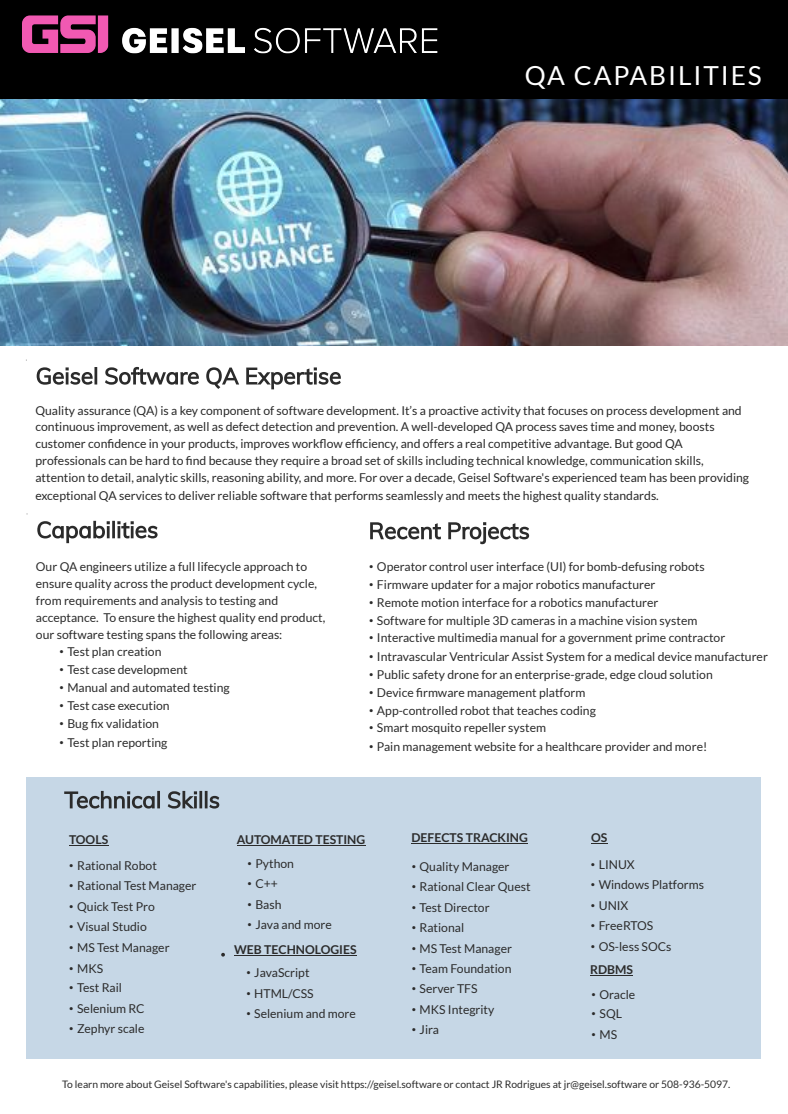
<style>
.page{position:relative;width:788px;height:1114px;background:#fff}
.page>*{position:absolute;margin:0;border:0;box-sizing:border-box;transform-origin:0 0}
.t1{font:26.25px "Lato";letter-spacing:.07em;color:#fff}
.t2{font:12.25px/16.9px "Lato";color:#2b2b2b}
.t3{font:12.25px/17px "Lato";color:#292929}
.t4{font:700 12.25px "Lato";color:#2b2b2b}
.t5{font:10.25px "Lato";color:#2b2b2b}
.s1{font-family:"Arial"}
</style>
<div class="page">
<img style="left:0;top:98px;width:788px;height:247px">
<div style="left:0;top:0;width:788px;height:98px;background:#000"></div>
<img style="left:22px;top:15px;width:416px;height:39px">
<div style="left:26px;top:778px;width:734px;height:281px;background:#c6d7e6"></div>
<svg style="left:37px;top:367px;width:304px;height:22px"></svg>
<svg style="left:64px;top:791px;width:155px;height:17px"></svg>
<hr style="left:69px;top:845px;width:39px;height:1px;background:#2b2b2b">
<hr style="left:237px;top:845px;width:128px;height:1px;background:#2b2b2b">
<hr style="left:411px;top:843px;width:117px;height:1px;background:#2b2b2b">
<svg style="left:591px;top:843px;width:16px;height:1px"></svg>
<hr style="left:590px;top:975px;width:43px;height:1px;background:#2b2b2b">
<svg style="left:37px;top:521px;width:120px;height:22px"></svg>
<svg style="left:370px;top:522px;width:159px;height:22px"></svg>
<svg style="left:221px;top:952px;width:4px;height:4px"></svg>
<hr style="left:234px;top:954px;width:122px;height:1px;background:#2b2b2b">
<h1 class="t1" style="left:525px;top:59px;width:238px">QA CAPABILITIES</h1>
<p class="t3" style="left:35px;top:401px;width:715px">Quality assurance (QA) is a key component of software development. It’s a proactive activity that focuses on process development and continuous improvement, as well as defect detection and prevention. A well-developed QA process saves time and money, boosts customer confidence in your products, improves workflow efficiency, and offers a real competitive advantage. But good QA professionals can be hard to fi nd because they require a broad set of skills including technical knowledge, communication skills, attention to detail, analytic skills, reasoning ability, and more. For over a decade, Geisel Software's experienced team has been providing exceptional QA services to deliver reliable software that performs seamlessly and meets the highest quality standards.</p>
<p class="t2" style="left:36px;top:558px;width:291px">Our QA engineers utilize a full lifecycle approach to ensure quality across the product development cycle, from requirements and analysis to testing and acceptance. To ensure the highest quality end product, our software testing spans the following areas:</p>
<p class="t2" style="left:59px;top:643px;width:103px"><span class="s1">•</span> Test plan creation</p>
<p class="t2" style="left:59px;top:661px;width:130px"><span class="s1">•</span> Test case development</p>
<p class="t2" style="left:59px;top:679px;width:172px"><span class="s1">•</span> Manual and automated testing</p>
<p class="t2" style="left:59px;top:697px;width:112px"><span class="s1">•</span> Test case execution</p>
<p class="t2" style="left:59px;top:714px;width:101px"><span class="s1">•</span> Bug fix validation</p>
<p class="t2" style="left:59px;top:733px;width:109px"><span class="s1">•</span> Test plan reporting</p>
<p class="t2" style="left:369px;top:558px;width:337px"><span class="s1">•</span> Operator control user interface (UI) for bomb-defusing robots</p>
<p class="t2" style="left:369px;top:576px;width:288px"><span class="s1">•</span> Firmware updater for a major robotics manufacturer</p>
<p class="t2" style="left:369px;top:593px;width:291px"><span class="s1">•</span> Remote motion interface for a robotics manufacturer</p>
<p class="t2" style="left:369px;top:611px;width:330px"><span class="s1">•</span> Software for multiple 3D cameras in a machine vision system</p>
<p class="t2" style="left:369px;top:629px;width:358px"><span class="s1">•</span> Interactive multimedia manual for a government prime contractor</p>
<p class="t2" style="left:369px;top:648px;width:400px"><span class="s1">•</span> Intravascular Ventricular Assist System for a medical device manufacturer</p>
<p class="t2" style="left:369px;top:666px;width:345px"><span class="s1">•</span> Public safety drone for an enterprise-grade, edge cloud solution</p>
<p class="t2" style="left:369px;top:683px;width:218px"><span class="s1">•</span> Device fi rmware management platform</p>
<p class="t2" style="left:369px;top:701px;width:228px"><span class="s1">•</span> App-controlled robot that teaches coding</p>
<p class="t2" style="left:369px;top:719px;width:178px"><span class="s1">•</span> Smart mosquito repeller system</p>
<p class="t2" style="left:369px;top:738px;width:339px"><span class="s1">•</span> Pain management website for a healthcare provider and more!</p>
<p class="t4" style="left:69px;top:832px;width:41px">TOOLS</p>
<p class="t2" style="left:69px;top:857px;width:89px"><span class="s1">•</span> Rational Robot</p>
<p class="t2" style="left:69px;top:877px;width:129px"><span class="s1">•</span> Rational Test Manager</p>
<p class="t2" style="left:69px;top:897px;width:87px"><span class="s1">•</span> Quick Test Pro</p>
<p class="t2" style="left:69px;top:918px;width:79px"><span class="s1">•</span> Visual Studio</p>
<p class="t2" style="left:69px;top:938px;width:102px"><span class="s1">•</span> MS Test Manager</p>
<p class="t2" style="left:69px;top:959px;width:35px"><span class="s1">•</span> MKS</p>
<p class="t2" style="left:69px;top:979px;width:54px"><span class="s1">•</span> Test Rail</p>
<p class="t2" style="left:69px;top:999px;width:77px"><span class="s1">•</span> Selenium RC</p>
<p class="t2" style="left:69px;top:1020px;width:77px"><span class="s1">•</span> Zephyr scale</p>
<p class="t4" style="left:237px;top:832px;width:130px">AUTOMATED TESTING</p>
<p class="t2" style="left:247px;top:855px;width:48px"><span class="s1">•</span> Python</p>
<p class="t2" style="left:247px;top:875px;width:32px"><span class="s1">•</span> C++</p>
<p class="t2" style="left:247px;top:895px;width:36px"><span class="s1">•</span> Bash</p>
<p class="t2" style="left:247px;top:916px;width:86px"><span class="s1">•</span> Java and more</p>
<p class="t4" style="left:234px;top:941px;width:124px">WEB TECHNOLOGIES</p>
<p class="t2" style="left:246px;top:964px;width:65px"><span class="s1">•</span> JavaScript</p>
<p class="t2" style="left:246px;top:984px;width:69px"><span class="s1">•</span> HTML/CSS</p>
<p class="t2" style="left:246px;top:1005px;width:111px"><span class="s1">•</span> Selenium and more</p>
<p class="t4" style="left:411px;top:830px;width:118px">DEFECTS TRACKING</p>
<p class="t2" style="left:411px;top:858px;width:99px"><span class="s1">•</span> Quality Manager</p>
<p class="t2" style="left:411px;top:877px;width:120px"><span class="s1">•</span> Rational Clear Quest</p>
<p class="t2" style="left:411px;top:898px;width:79px"><span class="s1">•</span> Test Director</p>
<p class="t2" style="left:411px;top:919px;width:54px"><span class="s1">•</span> Rational</p>
<p class="t2" style="left:411px;top:939px;width:102px"><span class="s1">•</span> MS Test Manager</p>
<p class="t2" style="left:411px;top:960px;width:101px"><span class="s1">•</span> Team Foundation</p>
<p class="t2" style="left:411px;top:980px;width:67px"><span class="s1">•</span> Server TFS</p>
<p class="t2" style="left:411px;top:1000px;width:84px"><span class="s1">•</span> MKS Integrity</p>
<p class="t2" style="left:411px;top:1021px;width:29px"><span class="s1">•</span> Jira</p>
<p class="t4" style="left:591px;top:830px;width:18px">OS</p>
<p class="t2" style="left:590px;top:856px;width:45px"><span class="s1">•</span> LINUX</p>
<p class="t2" style="left:590px;top:876px;width:115px"><span class="s1">•</span> Windows Platforms</p>
<p class="t2" style="left:590px;top:896px;width:39px"><span class="s1">•</span> UNIX</p>
<p class="t2" style="left:590px;top:917px;width:64px"><span class="s1">•</span> FreeRTOS</p>
<p class="t2" style="left:590px;top:937px;width:82px"><span class="s1">•</span> OS-less SOCs</p>
<p class="t4" style="left:590px;top:962px;width:44px">RDBMS</p>
<p class="t2" style="left:591px;top:985px;width:45px"><span class="s1">•</span> Oracle</p>
<p class="t2" style="left:591px;top:1005px;width:32px"><span class="s1">•</span> SQL</p>
<p class="t2" style="left:591px;top:1026px;width:27px"><span class="s1">•</span> MS</p>
<p class="t5" style="left:62px;top:1077px;width:669px">To learn more about Geisel Software's capabilities, please visit https://geisel.software or contact JR Rodrigues at jr@geisel.software or 508-936-5097.</p>
</div>
